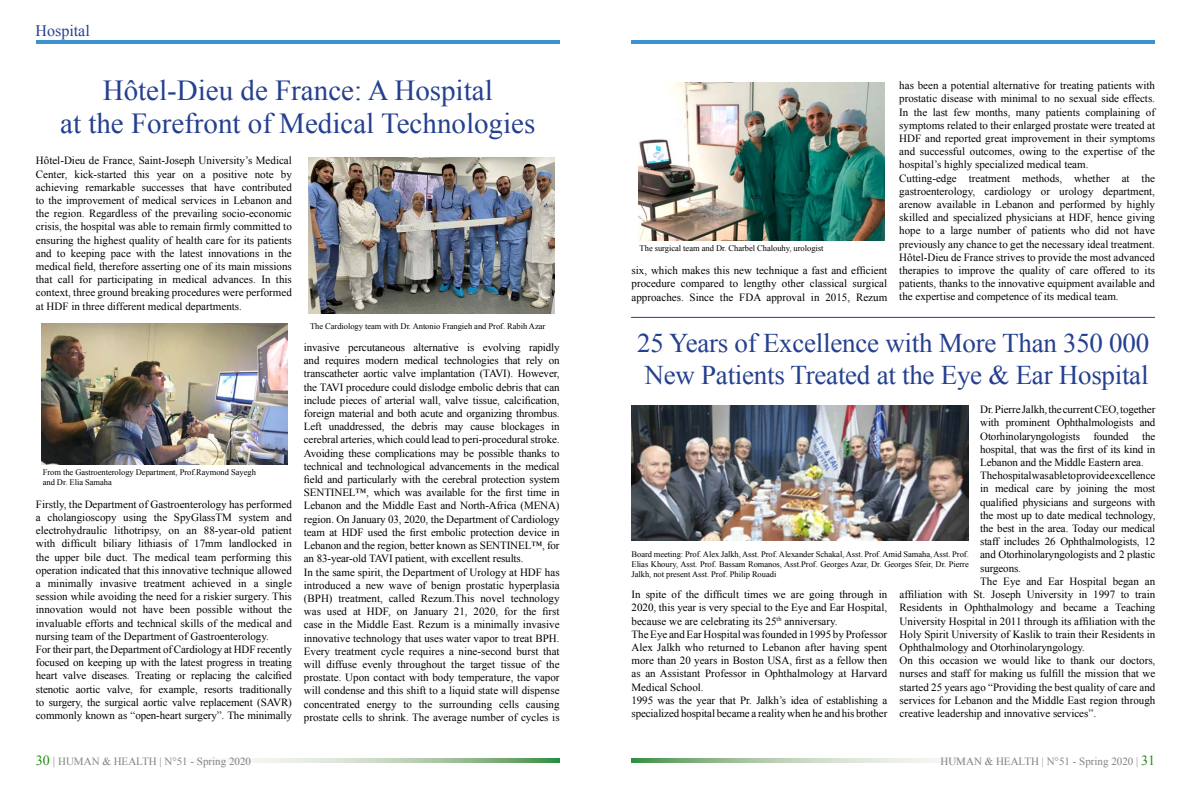
<style>
.page{position:relative;width:1191px;height:794px;background:#fff}
.page>*{position:absolute;margin:0;border:0;box-sizing:border-box;transform-origin:0 0}
.t1{font:29px/33px "Times New Roman";color:#25408f;text-align:center}
.t2{font:27px/32px "Times New Roman";letter-spacing:-.01em;color:#25408f}
.t3{font:16px "Times New Roman";color:#25408f}
.t4{font:11px/13.2px "Times New Roman";color:#000}
.t5{font:11px "Times New Roman";color:#808285}
.t6{font:8.5px/10.2px "Times New Roman";letter-spacing:-.005em;color:#000}
.s1{font-size:14px;color:#228b0f}
.s2{font-size:12px}
</style>
<div class="page">
<svg style="left:229px;top:758px;width:330px;height:5px;background:#b4cfb1"></svg>
<svg style="left:631px;top:758px;width:328px;height:5px;background:#b5cfb2"></svg>
<hr style="left:36px;top:41px;width:523px;height:3px;background:#3c91cf">
<hr style="left:631px;top:41px;width:524px;height:3px;background:#3c91cf">
<img style="left:42px;top:323px;width:245px;height:141px">
<img style="left:309px;top:157px;width:245px;height:156px">
<img style="left:638px;top:82px;width:246px;height:158px">
<img style="left:631px;top:405px;width:338px;height:135px">
<hr style="left:631px;top:317px;width:524px;height:1px;background:#25408f">
<h3 class="t3" style="left:36px;top:20px;width:56px">Hospital</h3>
<h1 class="t1" style="left:60px;top:73px;width:477px">Hôtel-Dieu de France: A Hospital<br>at the Forefront of Medical Technologies</h1>
<p class="t4" style="left:36px;top:154px;width:257px;text-align:justify">Hôtel-Dieu de France, Saint-Joseph University’s Medical Center, kick-started this year on a positive note by achieving remarkable successes that have contributed to the improvement of medical services in Lebanon and the region. Regardless of the prevailing socio-economic crisis, the hospital was able to remain firmly committed to ensuring the highest quality of health care for its patients and to keeping pace with the latest innovations in the medical field, therefore asserting one of its main missions that call for participating in medical advances. In this context, three ground breaking procedures were performed at HDF in three different medical departments.</p>
<p class="t6" style="left:43px;top:467px;width:215px">From the Gastroenterology Department, Prof.Raymond Sayegh and Dr. Elia Samaha</p>
<p class="t4" style="left:36px;top:497px;width:257px">Firstly, the Department of Gastroenterology has performed a cholangioscopy using the SpyGlassTM system and electrohydraulic lithotripsy, on an 88-year-old patient with difficult biliary lithiasis of 17mm landlocked in the upper bile duct. The medical team performing this operation indicated that this innovative technique allowed a minimally invasive treatment achieved in a single session while avoiding the need for a riskier surgery. This innovation would not have been possible without the invaluable efforts and technical skills of the medical and nursing team of the Department of Gastroenterology.<br>For their part, the Department of Cardiology at HDF recently focused on keeping up with the latest progress in treating heart valve diseases. Treating or replacing the calcified stenotic aortic valve, for example, resorts traditionally to surgery, the surgical aortic valve replacement (SAVR) commonly known as “open-heart surgery”. The minimally</p>
<p class="t6" style="left:310px;top:320px;width:237px">The Cardiology team with Dr. Antonio Frangieh and Prof. Rabih Azar</p>
<p class="t4" style="left:304px;top:340px;width:257px">invasive percutaneous alternative is evolving rapidly and requires modern medical technologies that rely on transcatheter aortic valve implantation (TAVI). However, the TAVI procedure could dislodge embolic debris that can include pieces of arterial wall, valve tissue, calcification, foreign material and both acute and organizing thrombus.<br>Left unaddressed, the debris may cause blockages in cerebral arteries, which could lead to peri-procedural stroke.<br>Avoiding these complications may be possible thanks to technical and technological advancements in the medical field and particularly with the cerebral protection system SENTINEL™, which was available for the first time in Lebanon and the Middle East and North-Africa (MENA) region. On January 03, 2020, the Department of Cardiology team at HDF used the first embolic protection device in Lebanon and the region, better known as SENTINEL™, for an 83-year-old TAVI patient, with excellent results.<br>In the same spirit, the Department of Urology at HDF has introduced a new wave of benign prostatic hyperplasia (BPH) treatment, called Rezum.This novel technology was used at HDF, on January 21, 2020, for the first case in the Middle East. Rezum is a minimally invasive innovative technology that uses water vapor to treat BPH.<br>Every treatment cycle requires a nine-second burst that will diffuse evenly throughout the target tissue of the prostate. Upon contact with body temperature, the vapor will condense and this shift to a liquid state will dispense concentrated energy to the surrounding cells causing prostate cells to shrink. The average number of cycles is</p>
<p class="t4" style="left:899px;top:79px;width:257px">has been a potential alternative for treating patients with prostatic disease with minimal to no sexual side effects.<br>In the last few months, many patients complaining of symptoms related to their enlarged prostate were treated at HDF and reported great improvement in their symptoms and successful outcomes, owing to the expertise of the hospital’s highly specialized medical team.<br>Cutting-edge treatment methods, whether at the gastroenterology, cardiology or urology department, arenow available in Lebanon and performed by highly skilled and specialized physicians at HDF, hence giving hope to a large number of patients who did not have previously any chance to get the necessary ideal treatment.<br>Hôtel-Dieu de France strives to provide the most advanced therapies to improve the quality of care offered to its patients, thanks to the innovative equipment available and the expertise and competence of its medical team.</p>
<h2 class="t2" style="left:637px;top:326px;width:513px">25 Years of Excellence with More Than 350 000<br>New Patients Treated at the Eye &amp; Ear Hospital</h2>
<p class="t6" style="left:639px;top:243px;width:185px">The surgical team and Dr. Charbel Chalouhy, urologist</p>
<p class="t4" style="left:631px;top:264px;width:257px;text-align:justify">six, which makes this new technique a fast and efficient procedure compared to lengthy other classical surgical approaches. Since the FDA approval in 2015, Rezum</p>
<p class="t4" style="left:980px;top:403px;width:177px">Dr. Pierre Jalkh, the current CEO, together</p>
<p class="t4" style="left:980px;top:416px;width:177px">with prominent Ophthalmologists and</p>
<p class="t4" style="left:980px;top:429px;width:177px">Otorhinolaryngologists founded the</p>
<p class="t4" style="left:980px;top:442px;width:177px">hospital, that was the first of its kind in</p>
<p class="t4" style="left:980px;top:455px;width:165px">Lebanon and the Middle Eastern area.</p>
<p class="t4" style="left:980px;top:469px;width:177px">The hospital was able to provide excellence</p>
<p class="t4" style="left:980px;top:482px;width:177px">in medical care by joining the most</p>
<p class="t4" style="left:980px;top:495px;width:177px">qualified physicians and surgeons with</p>
<p class="t4" style="left:980px;top:508px;width:177px">the most up to date medical technology,</p>
<p class="t4" style="left:980px;top:521px;width:177px">the best in the area. Today our medical</p>
<p class="t4" style="left:980px;top:535px;width:177px">staff includes 26 Ophthalmologists, 12</p>
<p class="t4" style="left:980px;top:548px;width:177px">and Otorhinolaryngologists and 2 plastic</p>
<p class="t4" style="left:980px;top:561px;width:42px">surgeons.</p>
<p class="t4" style="left:980px;top:574px;width:177px">The Eye and Ear Hospital began an</p>
<p class="t4" style="left:899px;top:587px;width:257px">affiliation with St. Joseph University in 1997 to train</p>
<p class="t4" style="left:899px;top:601px;width:257px">Residents in Ophthalmology and became a Teaching</p>
<p class="t4" style="left:899px;top:614px;width:257px">University Hospital in 2011 through its affiliation with the</p>
<p class="t4" style="left:899px;top:627px;width:257px">Holy Spirit University of Kaslik to train their Residents in</p>
<p class="t4" style="left:899px;top:640px;width:187px">Ophthalmology and Otorhinolaryngology.</p>
<p class="t4" style="left:899px;top:653px;width:257px">On this occasion we would like to thank our doctors,</p>
<p class="t4" style="left:899px;top:667px;width:257px">nurses and staff for making us fulfill the mission that we</p>
<p class="t4" style="left:899px;top:680px;width:257px">started 25 years ago “Providing the best quality of care and</p>
<p class="t4" style="left:899px;top:693px;width:257px">services for Lebanon and the Middle East region through</p>
<p class="t4" style="left:899px;top:706px;width:198px">creative leadership and innovative services”.</p>
<p class="t6" style="left:631px;top:548px;width:339px;text-align:justify">Board meeting: Prof. Alex Jalkh, Asst. Prof. Alexander Schakal, Asst. Prof. Amid Samaha, Asst. Prof.<br>Elias Khoury, Asst. Prof. Bassam Romanos, Asst.Prof. Georges Azar, Dr. Georges Sfeir, Dr. Pierre Jalkh, not present Asst. Prof. Philip Rouadi</p>
<p class="t4" style="left:631px;top:588px;width:257px">In spite of the difficult times we are going through in 2020, this year is very special to the Eye and Ear Hospital, because we are celebrating its 25<sup>th</sup> anniversary.<br>The Eye and Ear Hospital was founded in 1995 by Professor Alex Jalkh who returned to Lebanon after having spent more than 20 years in Boston USA, first as a fellow then as an Assistant Professor in Ophthalmology at Harvard Medical School.<br>1995 was the year that Pr. Jalkh’s idea of establishing a specialized hospital became a reality when he and his brother</p>
<p class="t5" style="left:36px;top:754px;width:217px"><span class="s1">30</span> <span class="s2">|</span> HUMAN &amp; HEALTH | N°51 - Spring 2020</p>
<p class="t5" style="left:940px;top:754px;width:216px">HUMAN &amp; HEALTH | N°51 - Spring 2020 | <span class="s1">31</span></p>
</div>
